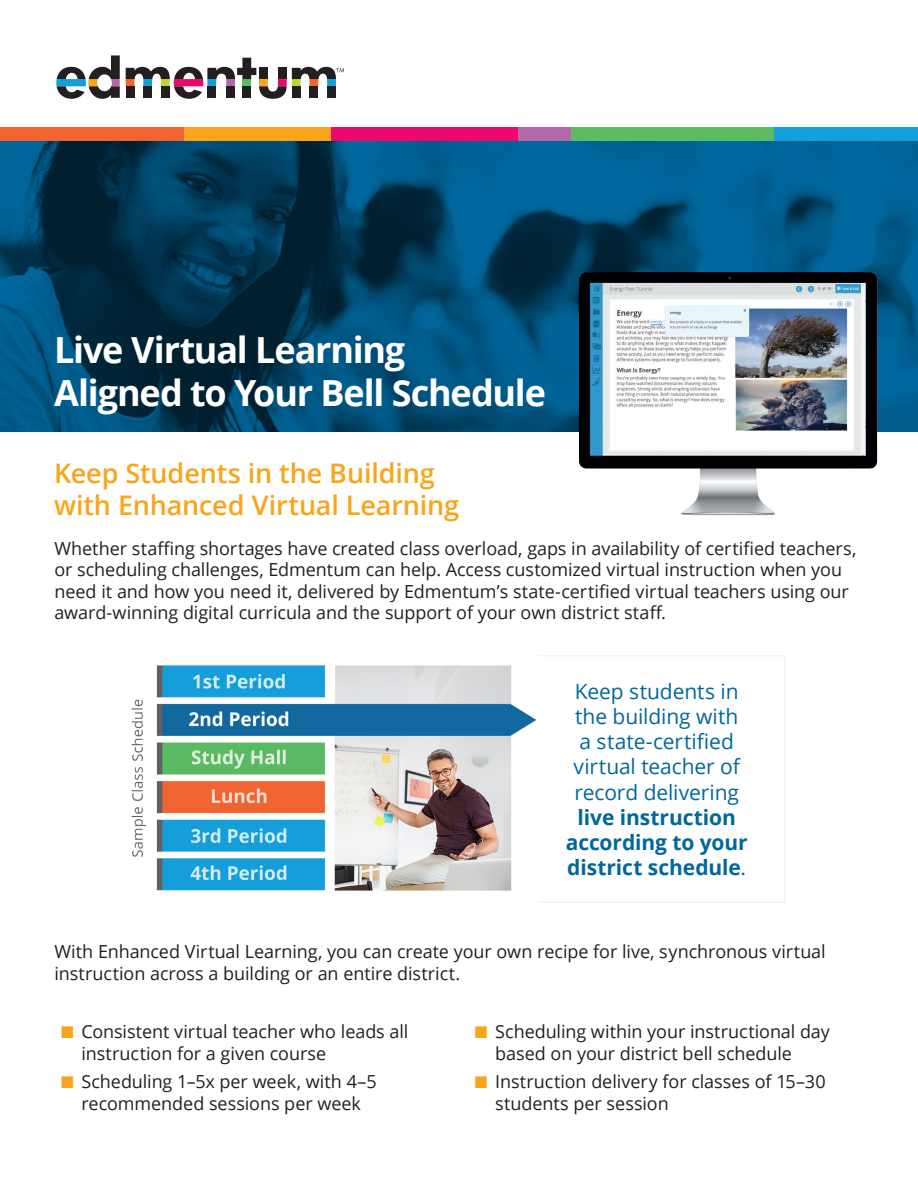
<style>
.page{position:relative;width:918px;height:1188px;background:#fff}
.page>*{position:absolute;margin:0;border:0;box-sizing:border-box;transform-origin:0 0}
.Paper_Title_Text{font:700 36px/43.2px "Open Sans";letter-spacing:-.035em;color:#fff}
.t1{font:600 27px/32.4px "Open Sans";letter-spacing:-.005em;color:#f9a51b}
.t2{font:21px/25.2px "Open Sans";letter-spacing:-.005em;color:#00679d;text-align:center}
.t3{font:18px/21.6px "Open Sans";letter-spacing:-.005em;color:#231f20}
.s1{font-weight:700}
.s2{color:#f9a51b}
</style>
<div class="page">
<svg style="left:538px;top:655px;width:247px;height:248px"></svg>
<img style="left:0;top:141px;width:918px;height:291px">
<svg style="left:126px;top:58px;width:218px;height:41px"></svg>
<svg style="left:56px;top:55px;width:64px;height:44px"></svg>
<div style="left:570px;top:127px;width:204px;height:14px;background:#5bbc62"></div>
<div style="left:518px;top:127px;width:52px;height:14px;background:#b368aa"></div>
<div style="left:330px;top:127px;width:188px;height:14px;background:#ec096d"></div>
<div style="left:183px;top:127px;width:147px;height:14px;background:#f9a51b"></div>
<div style="left:0;top:127px;width:183px;height:14px;background:#f2642f"></div>
<div style="left:774px;top:127px;width:144px;height:14px;background:#12a0db"></div>
<img style="left:131px;top:665px;width:406px;height:226px">
<img style="left:579px;top:268px;width:299px;height:248px">
<p class="Paper_Title_Text" style="left:54px;top:328px;width:494px">Live Virtual Learning<br>Aligned to Your Bell Schedule</p>
<p class="t1" style="left:54px;top:456px;width:407px">Keep Students in the Building with Enhanced Virtual Learning</p>
<p class="t3" style="left:54px;top:537px;width:804px">Whether staffing shortages have created class overload, gaps in availability of certified teachers, or scheduling challenges, Edmentum can help. Access customized virtual instruction when you need it and how you need it, delivered by Edmentum’s state-certified virtual teachers using our award-winning digital curricula and the support of your own district staff.</p>
<p class="t2" style="left:566px;top:678px;width:183px">Keep students in the building with<br>a state-certified virtual teacher of record delivering <span class="s1">live instruction according to your district schedule</span>.</p>
<p class="t3" style="left:54px;top:940px;width:773px">With Enhanced Virtual Learning, you can create your own recipe for live, synchronous virtual instruction across a building or an entire district.</p>
<p class="t3" style="left:81px;top:1020px;width:329px;text-indent:-20px"><span class="s2">■</span> Consistent virtual teacher who leads all instruction for a given course</p>
<p class="t3" style="left:61px;top:1070px;width:317px;text-align:center"><span class="s2">■</span> Scheduling 1–5x per week, with 4–5 recommended sessions per week</p>
<p class="t3" style="left:495px;top:1020px;width:336px;text-indent:-20px"><span class="s2">■</span> Scheduling within your instructional day based on your district bell schedule</p>
<p class="t3" style="left:495px;top:1070px;width:332px;text-indent:-20px"><span class="s2">■</span> Instruction delivery for classes of 15–30 students per session</p>
</div>
